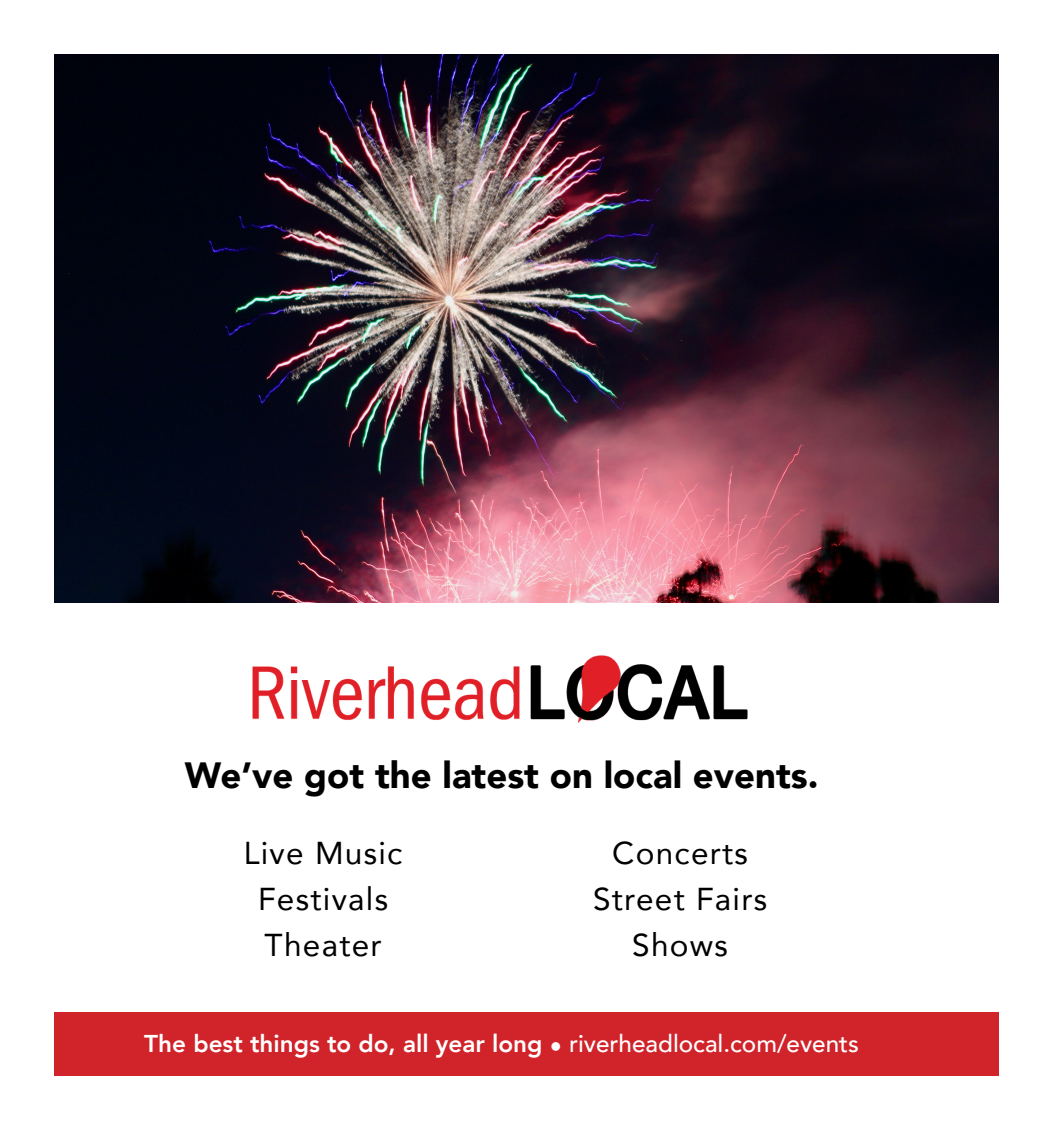
<style>
.page{position:relative;width:1053px;height:1134px;background:#fff}
.page>*{position:absolute;margin:0;border:0;box-sizing:border-box;transform-origin:0 0}
.t1{font:900 36.45px "Avenir";color:#000}
.t2{font:31.65px/46.2px "Avenir";letter-spacing:.04em;color:#000;text-align:center}
.t3{font:800 24.3px "Avenir";color:#fff}
.s1{font-weight:500}
</style>
<div class="page">
<div style="left:54px;top:1012px;width:945px;height:64px;background:#d1232a"></div>
<img style="left:252px;top:655px;width:496px;height:68px">
<img style="left:54px;top:54px;width:945px;height:548px">
<p class="t1" style="left:185px;top:744px;width:635px">We’ve got the latest on local events.</p>
<p class="t2" style="left:244px;top:829px;width:160px">Live Music<br>Festivals<br>Theater</p>
<p class="t2" style="left:593px;top:829px;width:176px">Concerts<br>Street Fairs<br>Shows</p>
<p class="t3" style="left:144px;top:1025px;width:716px">The best things to do, all year long • <span class="s1">riverheadlocal.com/events</span></p>
</div>
